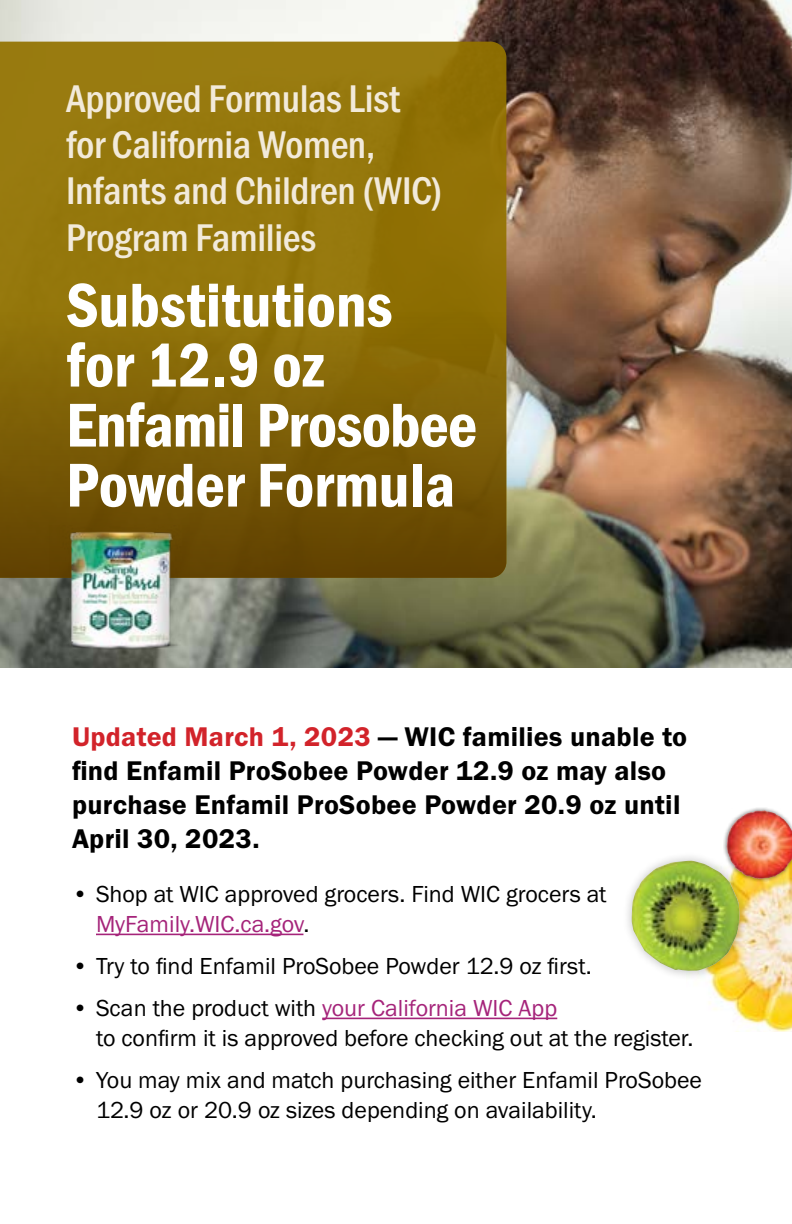
<style>
.page{position:relative;width:792px;height:1224px;background:#fff}
.page>*{position:absolute;margin:0;border:0;box-sizing:border-box;transform-origin:0 0}
.t1{font:64px/60px "Franklin Gothic URW Con Dem";color:#fff}
.t2{font:500 40px/46.4px "Franklin Gothic URW Cond";letter-spacing:-.01em;color:#f2eada}
.Body_Bold{font:28px/34px "Franklin Gothic URW Dem";letter-spacing:.01em;color:#000}
.t3{font:24px/30px "Franklin Gothic URW Boo";color:#000}
.s1{color:#d2232a}
.s2{color:#a5247a}
</style>
<div class="page">
<img style="left:709px;top:882px;width:83px;height:150px">
<div style="left:622px;top:851px;width:128px;height:130px;background:#000;opacity:.25"></div>
<img style="left:632px;top:861px;width:108px;height:110px">
<div style="left:723px;top:807px;width:69px;height:75px;background:#000;opacity:.5"></div>
<img style="left:726px;top:811px;width:38px;height:45px">
<img style="left:0;top:0;width:792px;height:667px">
<svg style="left:0;top:42px;width:506px;height:270px;background:#94760b"></svg>
<hr style="left:96px;top:934px;width:207px;height:1px;background:#a5247a">
<hr style="left:322px;top:1018px;width:235px;height:1px;background:#a5247a">
<svg style="left:0;top:312px;width:506px;height:266px;background:#7a5c05"></svg>
<img style="left:49px;top:525px;width:140px;height:132px">
<p class="t2" style="left:66px;top:72px;width:378px">Approved Formulas List for California Women,<br>Infants and Children (WIC)<br>Program Families</p>
<p class="t1" style="left:66px;top:272px;width:413px">Substitutions<br>for 12.9 oz<br>Enfamil Prosobee<br>Powder Formula</p>
<p class="Body_Bold" style="left:72px;top:719px;width:617px"><span class="s1">Updated March 1, 2023</span> — WIC families unable to find Enfamil ProSobee Powder 12.9 oz may also purchase Enfamil ProSobee Powder 20.9 oz until April 30, 2023.</p>
<p class="t3" style="left:96px;top:879px;width:512px;text-indent:-24px">• Shop at WIC approved grocers. Find WIC grocers at<br><span class="s2">MyFamily.WIC.ca.gov</span>.</p>
<p class="t3" style="left:72px;top:951px;width:521px">• Try to find Enfamil ProSobee Powder 12.9 oz first.</p>
<p class="t3" style="left:96px;top:993px;width:599px;text-indent:-24px">• Scan the product with <span class="s2">your California WIC App<br></span>to confirm it is approved before checking out at the register.</p>
<p class="t3" style="left:96px;top:1065px;width:608px;text-indent:-24px">• You may mix and match purchasing either Enfamil ProSobee<br>12.9 oz or 20.9 oz sizes depending on availability.</p>
</div>
